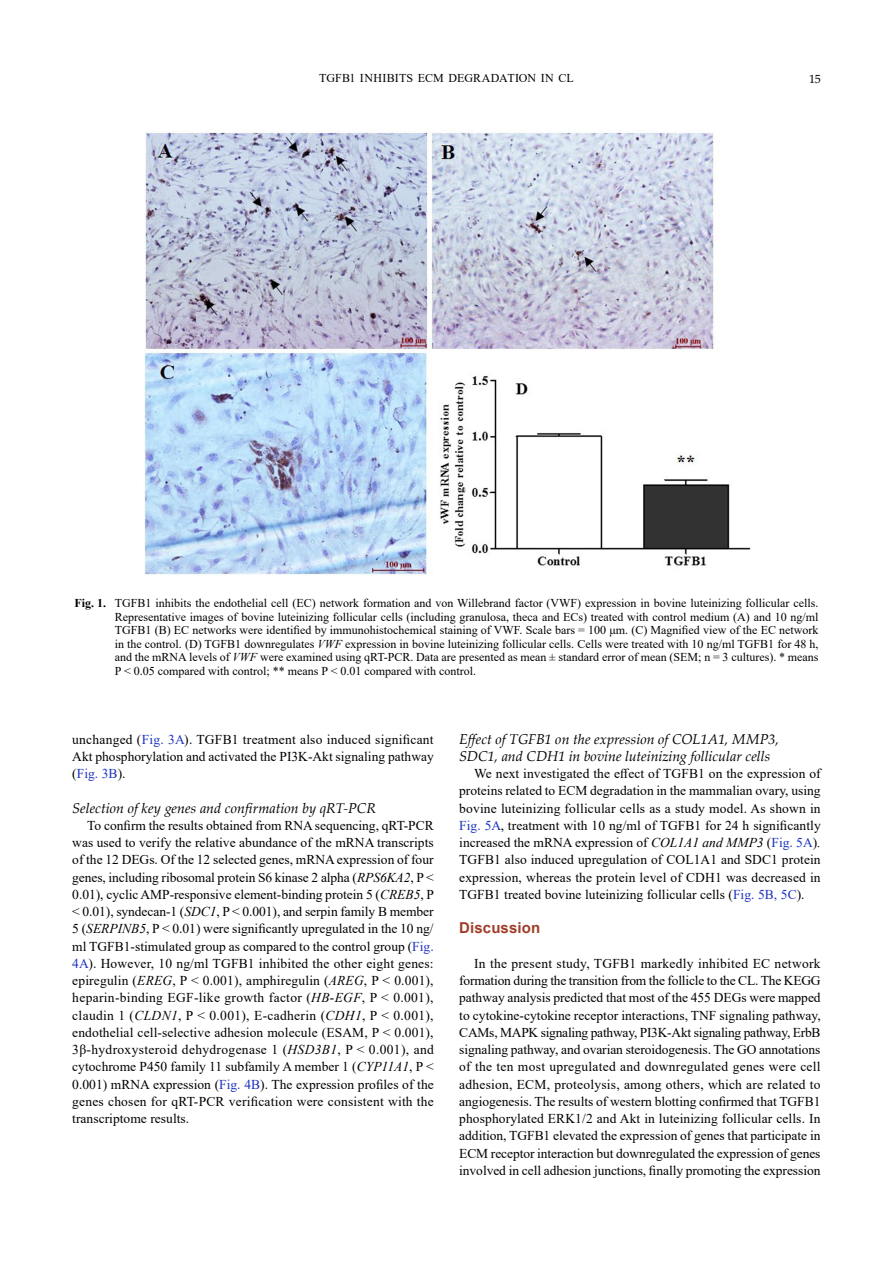
<style>
.page{position:relative;width:893px;height:1263px;background:#fff}
.page>*{position:absolute;margin:0;border:0;box-sizing:border-box;transform-origin:0 0}
.t1{font:700 15px "Arial";letter-spacing:.01em;color:#a03e29}
.t2{font:italic 14.25px/17.2px "Palatino Linotype";color:#000}
.t3{font:13.5px/17.2px "Times New Roman";color:#000;text-align:justify}
.t4{font:12px/13.5px "Times New Roman";color:#000;text-align:justify}
.t5{font:12px "Palatino Linotype";color:#000}
.s1{font-weight:700}
.s2{font-style:italic}
.s3{color:#1c32c0}
</style>
<div class="page">
<img style="left:144px;top:132px;width:607px;height:443px">
<p class="t4" style="left:319px;top:71px;width:256px">TGFB1 INHIBITS ECM DEGRADATION IN CL</p>
<p class="t5" style="left:809px;top:70px;width:13px">15</p>
<p class="t4" style="left:115px;top:596px;width:705px;text-indent:-40px"><span class="s1">Fig. 1.</span> TGFB1 inhibits the endothelial cell (EC) network formation and von Willebrand factor (VWF) expression in bovine luteinizing follicular cells.<br>Representative images of bovine luteinizing follicular cells (including granulosa, theca and ECs) treated with control medium (A) and 10 ng/ml TGFB1 (B) EC networks were identified by immunohistochemical staining of VWF. Scale bars = 100 μm. (C) Magnified view of the EC network in the control. (D) TGFB1 downregulates <span class="s2">VWF</span> expression in bovine luteinizing follicular cells. Cells were treated with 10 ng/ml TGFB1 for 48 h, and the mRNA levels of <span class="s2">VWF</span> were examined using qRT-PCR. Data are presented as mean ± standard error of mean (SEM; n = 3 cultures). * means P &lt; 0.05 compared with control; ** means P &lt; 0.01 compared with control.</p>
<p class="t3" style="left:72px;top:730px;width:363px">unchanged (<span class="s3">Fig. 3A</span>). TGFB1 treatment also induced significant Akt phosphorylation and activated the PI3K-Akt signaling pathway (<span class="s3">Fig. 3B</span>).</p>
<p class="t2" style="left:72px;top:799px;width:305px">Selection of key genes and confirmation by qRT-PCR</p>
<p class="t3" style="left:72px;top:816px;width:363px;text-indent:15px">To confirm the results obtained from RNA sequencing, qRT-PCR was used to verify the relative abundance of the mRNA transcripts of the 12 DEGs. Of the 12 selected genes, mRNA expression of four genes, including ribosomal protein S6 kinase 2 alpha (<span class="s2">RPS6KA2</span>, P &lt; 0.01), cyclic AMP-responsive element-binding protein 5 (<span class="s2">CREB5</span>, P &lt; 0.01), syndecan-1 (<span class="s2">SDC1</span>, P &lt; 0.001), and serpin family B member 5 (<span class="s2">SERPINB5</span>, P &lt; 0.01) were significantly upregulated in the 10 ng/ ml TGFB1-stimulated group as compared to the control group (<span class="s3">Fig.<br>4A</span>). However, 10 ng/ml TGFB1 inhibited the other eight genes: epiregulin (<span class="s2">EREG</span>, P &lt; 0.001), amphiregulin (<span class="s2">AREG</span>, P &lt; 0.001), heparin-binding EGF-like growth factor (<span class="s2">HB-EGF</span>, P &lt; 0.001), claudin 1 (<span class="s2">CLDN1</span>, P &lt; 0.001), E-cadherin (<span class="s2">CDH1</span>, P &lt; 0.001), endothelial cell-selective adhesion molecule (ESAM, P &lt; 0.001), 3β-hydroxysteroid dehydrogenase 1 (<span class="s2">HSD3B1</span>, P &lt; 0.001), and cytochrome P450 family 11 subfamily A member 1 (<span class="s2">CYP11A1</span>, P &lt; 0.001) mRNA expression (<span class="s3">Fig. 4B</span>). The expression profiles of the genes chosen for qRT-PCR verification were consistent with the transcriptome results.</p>
<p class="t2" style="left:459px;top:730px;width:321px">Effect of TGFB1 on the expression of COL1A1, MMP3,<br>SDC1, and CDH1 in bovine luteinizing follicular cells</p>
<p class="t3" style="left:459px;top:764px;width:363px;text-indent:15px">We next investigated the effect of TGFB1 on the expression of proteins related to ECM degradation in the mammalian ovary, using bovine luteinizing follicular cells as a study model. As shown in <span class="s3">Fig. 5A</span>, treatment with 10 ng/ml of TGFB1 for 24 h significantly increased the mRNA expression of <span class="s2">COL1A1 and MMP3</span> (<span class="s3">Fig. 5A</span>)<span class="s2">.<br></span>TGFB1 also induced upregulation of COL1A1 and SDC1 protein expression, whereas the protein level of CDH1 was decreased in TGFB1 treated bovine luteinizing follicular cells (<span class="s3">Fig. 5B, 5C</span>).</p>
<p class="t1" style="left:459px;top:917px;width:83px">Discussion</p>
<p class="t3" style="left:459px;top:954px;width:363px;text-indent:15px">In the present study, TGFB1 markedly inhibited EC network formation during the transition from the follicle to the CL. The KEGG pathway analysis predicted that most of the 455 DEGs were mapped to cytokine-cytokine receptor interactions, TNF signaling pathway, CAMs, MAPK signaling pathway, PI3K-Akt signaling pathway, ErbB signaling pathway, and ovarian steroidogenesis. The GO annotations of the ten most upregulated and downregulated genes were cell adhesion, ECM, proteolysis, among others, which are related to angiogenesis. The results of western blotting confirmed that TGFB1 phosphorylated ERK1/2 and Akt in luteinizing follicular cells. In addition, TGFB1 elevated the expression of genes that participate in ECM receptor interaction but downregulated the expression of genes involved in cell adhesion junctions, finally promoting the expression</p>
</div>
